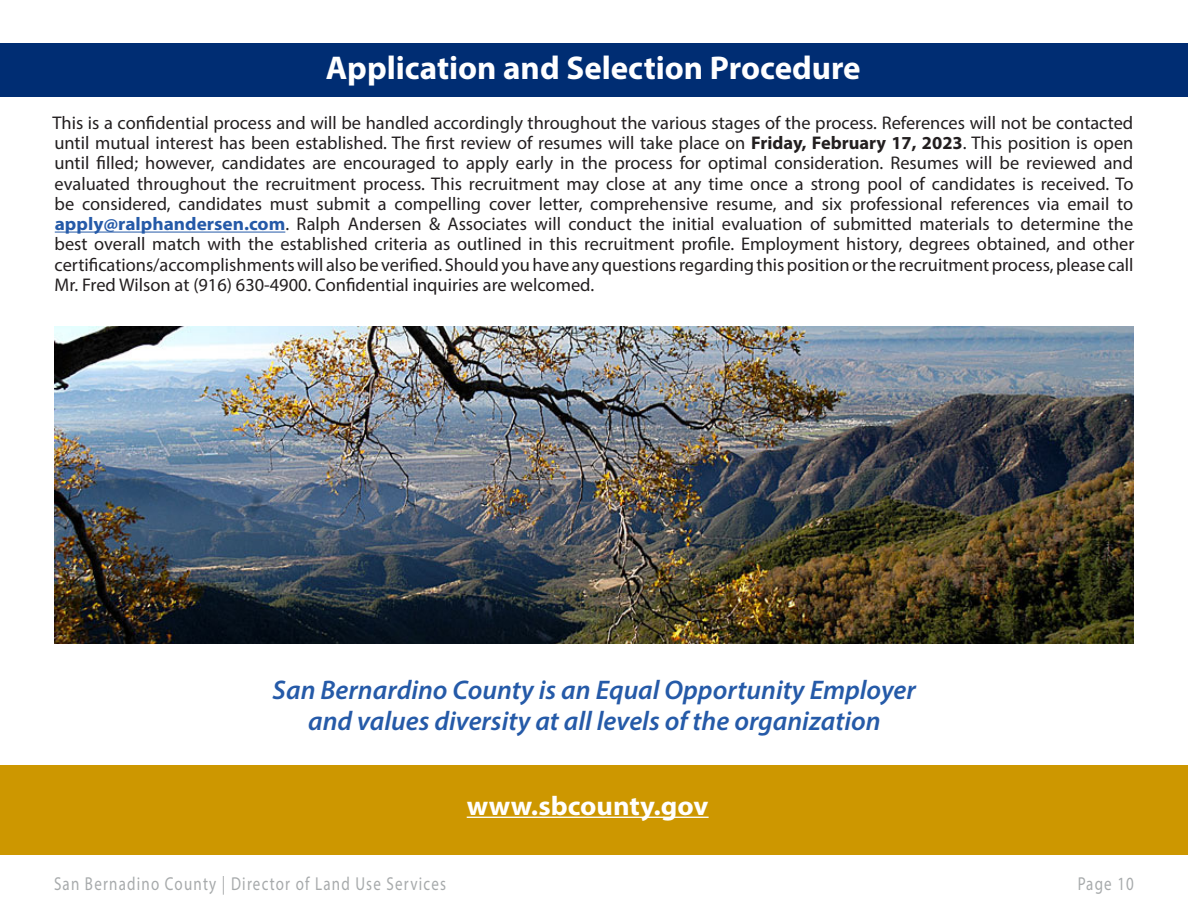
<style>
.page{position:relative;width:1188px;height:918px;background:#fff}
.page>*{position:absolute;margin:0;border:0;box-sizing:border-box;transform-origin:0 0}
.RA_Major_Heading{font:700 33px "Myriad Pro";color:#fff}
.RA_EEO{font:italic 600 27px/31px "Myriad Pro";color:#255aa8;text-align:center}
.RA_EEO-2{font:700 27px "Myriad Pro";color:#fff;scale:1.05 1}
.t1{font:18.75px "Myriad Pro";letter-spacing:.08em;color:#777c7e;scale:.8 1}
.t2{font:18.3px/20.2px "Myriad Pro";color:#231f20;text-align:justify}
.s1{font-weight:700}
.s2{font-weight:700;color:#255aa8}
</style>
<div class="page">
<div style="left:0;top:44px;width:1188px;height:54px;background:#002d73"></div>
<div style="left:0;top:97px;width:1188px;height:27px;background:#fff"></div>
<div style="left:0;top:765px;width:1188px;height:90px;background:#cd9700"></div>
<img style="left:54px;top:326px;width:1080px;height:318px">
<hr style="left:467px;top:817px;width:242px;height:1px;background:#fff">
<hr style="left:55px;top:232px;width:230px;height:1px;background:#255aa8">
<p class="RA_Major_Heading" style="left:326px;top:46px;width:536px">Application and Selection Procedure</p>
<p class="t2" style="left:53px;top:112px;width:1083px">This is a confidential process and will be handled accordingly throughout the various stages of the process. References will not be contacted until mutual interest has been established. The first review of resumes will take place on <span class="s1">Friday, February 17, 2023</span>. This position is open until filled; however, candidates are encouraged to apply early in the process for optimal consideration. Resumes will be reviewed and evaluated throughout the recruitment process. This recruitment may close at any time once a strong pool of candidates is received. To be considered, candidates must submit a compelling cover letter, comprehensive resume, and six professional references via email to <span class="s2">apply@ralphandersen.com</span>. Ralph Andersen &amp; Associates will conduct the initial evaluation of submitted materials to determine the best overall match with the established criteria as outlined in this recruitment profile. Employment history, degrees obtained, and other certifications/accomplishments will also be verified. Should you have any questions regarding this position or the recruitment process, please call Mr. Fred Wilson at (916) 630-4900. Confidential inquiries are welcomed.</p>
<p class="RA_EEO" style="left:273px;top:674px;width:645px">San Bernardino County is an Equal Opportunity Employer and values diversity at all levels of the organization</p>
<p class="RA_EEO-2" style="left:467px;top:788px;width:232px">www.sbcounty.gov</p>
<p class="t1" style="left:54px;top:872px;width:492px">San Bernadino County | Director of Land Use Services</p>
<p class="t1" style="left:1078px;top:872px;width:72px">Page 10</p>
</div>
